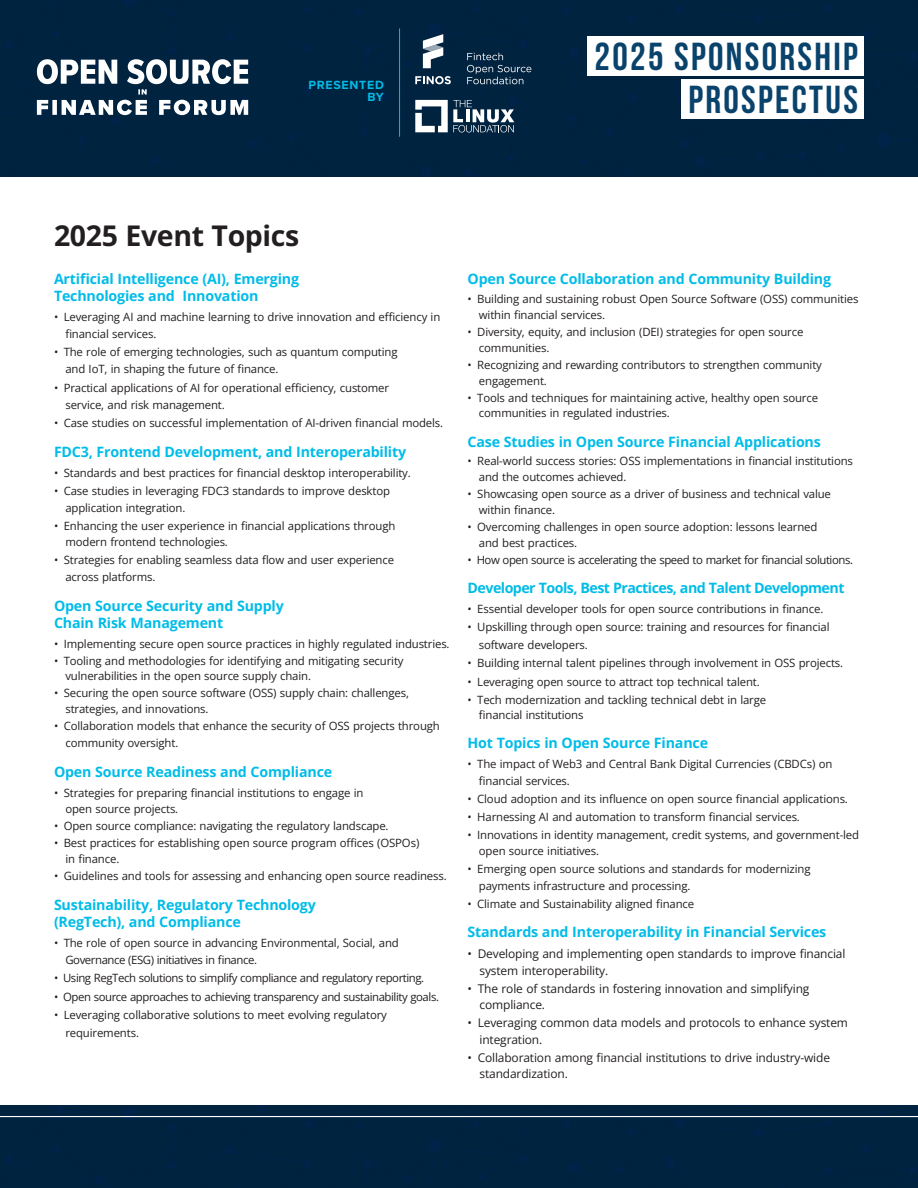
<style>
.page{position:relative;width:918px;height:1188px;background:#fff}
.page>*{position:absolute;margin:0;border:0;box-sizing:border-box;transform-origin:0 0}
.t1{font:39px/43.5px "Bebas Neue";letter-spacing:.06em;color:#09436b;text-align:right}
.SUB_1{font:700 28.5px "Open Sans";letter-spacing:-.015em;color:#231f20}
.SUB_blue{font:700 14.25px/17.1px "Open Sans";letter-spacing:-.015em;color:#02bce8}
.SUB_blue-2{font:700 14.25px "Open Sans";letter-spacing:-.04em;color:#02bce8}
.t2{font:700 12.3px/12.5px "Proxima Nova";letter-spacing:.06em;color:#02bce8;text-align:right}
.t3{font:12px/16.5px "Open Sans";letter-spacing:-.015em;color:#231f20}
.t4{font:11.4px/15.8px "Open Sans";letter-spacing:-.015em;color:#231f20}
.t5{font:11.4px "Open Sans";letter-spacing:-.04em;color:#231f20}
</style>
<div class="page">
<div style="left:0;top:0;width:918px;height:176px;background:#00233f"></div>
<div style="left:588px;top:36px;width:276px;height:40px;background:#fff"></div>
<div style="left:682px;top:80px;width:182px;height:39px;background:#fff"></div>
<div style="left:0;top:1105px;width:918px;height:83px;background:#00233f"></div>
<svg style="left:467px;top:53px;width:64px;height:31px;background:#24425a"></svg>
<svg style="left:415px;top:76px;width:36px;height:8px"></svg>
<svg style="left:423px;top:34px;width:20px;height:34px"></svg>
<hr style="left:399px;top:28px;width:1px;height:109px;background:#02bce8">
<svg style="left:415px;top:100px;width:99px;height:32px"></svg>
<hr style="left:0;top:1116px;width:918px;height:1px;background:#fff">
<svg style="left:37px;top:59px;width:211px;height:56px"></svg>
<p class="t2" style="left:309px;top:79px;width:77px">PRESENTED<br>BY</p>
<h1 class="t1" style="left:595px;top:34px;width:265px">2025 SPONSORSHIP<br>PROSPECTUS</h1>
<p class="SUB_1" style="left:54px;top:217px;width:247px">2025 Event Topics</p>
<p class="SUB_blue" style="left:54px;top:269px;width:247px">Artificial Intelligence (AI), Emerging<br>Technologies and Innovation</p>
<p class="t4" style="left:65px;top:308px;width:376px;line-height:17.1px;text-indent:-11px">• Leveraging AI and machine learning to drive innovation and efficiency in financial services.</p>
<p class="t4" style="left:65px;top:343px;width:334px;line-height:17.1px;text-indent:-11px">• The role of emerging technologies, such as quantum computing and IoT, in shaping the future of finance.</p>
<p class="t4" style="left:65px;top:379px;width:325px;line-height:17.1px;text-indent:-11px">• Practical applications of AI for operational efficiency, customer service, and risk management.</p>
<p class="t4" style="left:54px;top:415px;width:391px">• Case studies on successful implementation of AI-driven financial models.</p>
<p class="SUB_blue" style="left:54px;top:443px;width:354px">FDC3, Frontend Development, and Interoperability</p>
<p class="t4" style="left:54px;top:465px;width:358px">• Standards and best practices for financial desktop interoperability.</p>
<p class="t4" style="left:65px;top:483px;width:326px;line-height:16.5px;text-indent:-11px">• Case studies in leveraging FDC3 standards to improve desktop application integration.</p>
<p class="t4" style="left:65px;top:517px;width:331px;line-height:16.5px;text-indent:-11px">• Enhancing the user experience in financial applications through modern frontend technologies.</p>
<p class="t4" style="left:65px;top:551px;width:330px;line-height:16.5px;text-indent:-11px">• Strategies for enabling seamless data flow and user experience across platforms.</p>
<p class="SUB_blue" style="left:54px;top:596px;width:231px">Open Source Security and Supply<br>Chain Risk Management</p>
<p class="t4" style="left:54px;top:635px;width:397px">• Implementing secure open source practices in highly regulated industries.</p>
<p class="t4" style="left:65px;top:652px;width:340px;text-indent:-11px">• Tooling and methodologies for identifying and mitigating security vulnerabilities in the open source supply chain.</p>
<p class="t4" style="left:65px;top:685px;width:345px;text-indent:-11px">• Securing the open source software (OSS) supply chain: challenges, strategies, and innovations.</p>
<p class="t4" style="left:65px;top:717px;width:376px;line-height:17.1px;text-indent:-11px">• Collaboration models that enhance the security of OSS projects through community oversight.</p>
<p class="SUB_blue" style="left:54px;top:763px;width:280px">Open Source Readiness and Compliance</p>
<p class="t4" style="left:65px;top:785px;width:300px;text-indent:-11px">• Strategies for preparing financial institutions to engage in open source projects.</p>
<p class="t4" style="left:54px;top:818px;width:336px">• Open source compliance: navigating the regulatory landscape.</p>
<p class="t4" style="left:65px;top:835px;width:355px;text-indent:-11px">• Best practices for establishing open source program offices (OSPOs) in finance.</p>
<p class="t4" style="left:54px;top:868px;width:394px">• Guidelines and tools for assessing and enhancing open source readiness.</p>
<p class="SUB_blue" style="left:54px;top:896px;width:263px">Sustainability, Regulatory Technology (RegTech), and Compliance</p>
<p class="t4" style="left:65px;top:934px;width:335px;line-height:17.1px;text-indent:-11px">• The role of open source in advancing Environmental, Social, and<br>Governance (ESG) initiatives in finance.</p>
<p class="t5" style="left:54px;top:970px;width:372px">• Using RegTech solutions to simplify compliance and regulatory reporting.</p>
<p class="t5" style="left:54px;top:989px;width:387px">• Open source approaches to achieving transparency and sustainability goals.</p>
<p class="t4" style="left:65px;top:1007px;width:323px;line-height:17.1px;text-indent:-11px">• Leveraging collaborative solutions to meet evolving regulatory requirements.</p>
<p class="SUB_blue" style="left:468px;top:269px;width:365px">Open Source Collaboration and Community Building</p>
<p class="t4" style="left:479px;top:291px;width:381px;text-indent:-11px">• Building and sustaining robust Open Source Software (OSS) communities within financial services.</p>
<p class="t4" style="left:479px;top:324px;width:326px;text-indent:-11px">• Diversity, equity, and inclusion (DEI) strategies for open source communities.</p>
<p class="t4" style="left:479px;top:357px;width:345px;text-indent:-11px">• Recognizing and rewarding contributors to strengthen community engagement.</p>
<p class="t4" style="left:479px;top:389px;width:341px;text-indent:-11px">• Tools and techniques for maintaining active, healthy open source communities in regulated industries.</p>
<p class="SUB_blue" style="left:468px;top:433px;width:355px">Case Studies in Open Source Financial Applications</p>
<p class="t4" style="left:479px;top:453px;width:376px;text-indent:-11px">• Real-world success stories: OSS implementations in financial institutions and the outcomes achieved.</p>
<p class="t4" style="left:479px;top:486px;width:354px;text-indent:-11px">• Showcasing open source as a driver of business and technical value within finance.</p>
<p class="t4" style="left:479px;top:519px;width:340px;text-indent:-11px">• Overcoming challenges in open source adoption: lessons learned and best practices.</p>
<p class="t5" style="left:468px;top:552px;width:387px">• How open source is accelerating the speed to market for financial solutions.</p>
<p class="SUB_blue-2" style="left:468px;top:578px;width:378px">Developer Tools, Best Practices, and Talent Development</p>
<p class="t4" style="left:468px;top:601px;width:357px">• Essential developer tools for open source contributions in finance.</p>
<p class="t4" style="left:479px;top:618px;width:352px;line-height:17.1px;text-indent:-11px">• Upskilling through open source: training and resources for financial software developers.</p>
<p class="t4" style="left:468px;top:655px;width:377px">• Building internal talent pipelines through involvement in OSS projects.</p>
<p class="t4" style="left:468px;top:673px;width:294px">• Leveraging open source to attract top technical talent.</p>
<p class="t4" style="left:479px;top:692px;width:289px;line-height:15px;text-indent:-11px">• Tech modernization and tackling technical debt in large financial institutions</p>
<p class="SUB_blue" style="left:468px;top:734px;width:242px">Hot Topics in Open Source Finance</p>
<p class="t4" style="left:479px;top:756px;width:355px;line-height:16.5px;text-indent:-11px">• The impact of Web3 and Central Bank Digital Currencies (CBDCs) on financial services.</p>
<p class="t4" style="left:468px;top:791px;width:382px">• Cloud adoption and its influence on open source financial applications.</p>
<p class="t4" style="left:468px;top:808px;width:334px">• Harnessing AI and automation to transform financial services.</p>
<p class="t4" style="left:479px;top:826px;width:382px;line-height:16.5px;text-indent:-11px">• Innovations in identity management, credit systems, and government-led open source initiatives.</p>
<p class="t4" style="left:479px;top:860px;width:333px;line-height:16.5px;text-indent:-11px">• Emerging open source solutions and standards for modernizing payments infrastructure and processing.</p>
<p class="t4" style="left:468px;top:896px;width:228px">• Climate and Sustainability aligned finance</p>
<p class="SUB_blue" style="left:468px;top:923px;width:360px">Standards and Interoperability in Financial Services</p>
<p class="t3" style="left:480px;top:945px;width:367px;text-indent:-12px">• Developing and implementing open standards to improve financial system interoperability.</p>
<p class="t3" style="left:480px;top:980px;width:331px;text-indent:-12px">• The role of standards in fostering innovation and simplifying compliance.</p>
<p class="t3" style="left:480px;top:1014px;width:370px;text-indent:-12px">• Leveraging common data models and protocols to enhance system integration.</p>
<p class="t3" style="left:480px;top:1049px;width:352px;text-indent:-12px">• Collaboration among financial institutions to drive industry-wide standardization.</p>
</div>
